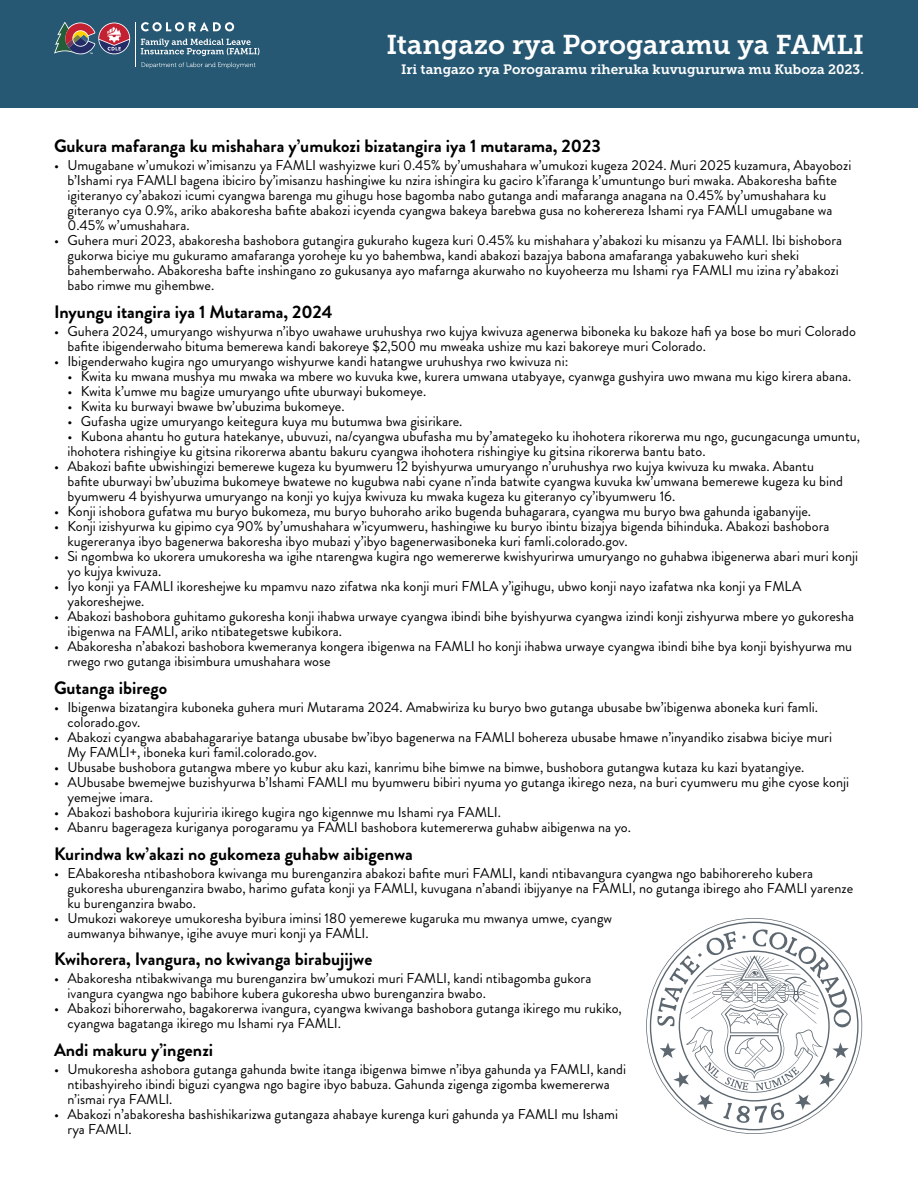
<style>
.page{position:relative;width:918px;height:1188px;background:#fff}
.page>*{position:absolute;margin:0;border:0;box-sizing:border-box;transform-origin:0 0}
.Paragraph__p{font:27px "Museo Slab 700";color:#fff}
.Heading_1__h1{font:700 18px "Brandon Grotesque";color:#000}
.Paragraph__p-2{font:14.25px/15px "Brandon Grotesque";color:#000}
.Paragraph__p-3{font:13.5px "Museo Slab 700";color:#fff}
</style>
<div class="page">
<svg style="left:646px;top:918px;width:216px;height:216px"></svg>
<svg style="left:650px;top:922px;width:209px;height:208px"></svg>
<div style="left:0;top:0;width:918px;height:108px;background:#265873"></div>
<svg style="left:141px;top:39px;width:119px;height:17px"></svg>
<svg style="left:141px;top:22px;width:93px;height:9px"></svg>
<hr style="left:135px;top:22px;width:1px;height:45px;background:#fff">
<svg style="left:141px;top:62px;width:114px;height:6px"></svg>
<svg style="left:54px;top:22px;width:75px;height:32px"></svg>
<p class="Paragraph__p" style="left:386px;top:30px;width:479px">Itangazo rya Porogaramu ya FAMLI</p>
<p class="Paragraph__p-3" style="left:401px;top:62px;width:464px">Iri tangazo rya Porogaramu riheruka kuvugururwa mu Kuboza 2023.</p>
<p class="Heading_1__h1" style="left:54px;top:133px;width:548px">Gukura mafaranga ku mishahara y’umukozi bizatangira iya 1 mutarama, 2023</p>
<p class="Paragraph__p-2" style="left:68px;top:158px;width:785px;text-indent:-14px">• Umugabane w’umukozi w’imisanzu ya FAMLI washyizwe kuri 0.45% by’umushahara w’umukozi kugeza 2024. Muri 2025 kuzamura, Abayobozi b’Ishami rya FAMLI bagena ibiciro by’imisanzu hashingiwe ku nzira ishingira ku gaciro k’ifaranga k’umuntungo buri mwaka. Abakoresha bafite igiteranyo cy’abakozi icumi cyangwa barenga mu gihugu hose bagomba nabo gutanga andi mafaranga anagana na 0.45% by’umushahara ku giteranyo cya 0.9%, ariko abakoresha bafite abakozi icyenda cyangwa bakeya barebwa gusa no koherereza Ishami rya FAMLI umugabane wa 0.45% w’umushahara.</p>
<p class="Paragraph__p-2" style="left:68px;top:233px;width:776px;text-indent:-14px">• Guhera muri 2023, abakoresha bashobora gutangira gukuraho kugeza kuri 0.45% ku mishahara y’abakozi ku misanzu ya FAMLI. Ibi bishobora gukorwa biciye mu gukuramo amafaranga yoroheje ku yo bahembwa, kandi abakozi bazajya babona amafaranga yabakuweho kuri sheki bahemberwaho. Abakoresha bafte inshingano zo gukusanya ayo mafarnga akurwaho no kuyoheerza mu Ishami rya FAMLI mu izina ry’abakozi babo rimwe mu gihembwe.</p>
<p class="Heading_1__h1" style="left:54px;top:299px;width:280px">Inyungu itangira iya 1 Mutarama, 2024</p>
<p class="Paragraph__p-2" style="left:68px;top:324px;width:790px;text-indent:-14px">• Guhera 2024, umuryango wishyurwa n’ibyo uwahawe uruhushya rwo kujya kwivuza agenerwa biboneka ku bakoze hafi ya bose bo muri Colorado bafite ibigenderwaho bituma bemerewa kandi bakoreye $2,500 mu mweaka ushize mu kazi bakoreye muri Colorado.</p>
<p class="Paragraph__p-2" style="left:54px;top:354px;width:516px">• Ibigenderwaho kugira ngo umuryango wishyurwe kandi hatangwe uruhushya rwo kwivuza ni:</p>
<p class="Paragraph__p-2" style="left:67px;top:369px;width:785px">• Kwita ku mwana mushya mu mwaka wa mbere wo kuvuka kwe, kurera umwana utabyaye, cyanwga gushyira uwo mwana mu kigo kirera abana.</p>
<p class="Paragraph__p-2" style="left:67px;top:384px;width:360px">• Kwita k’umwe mu bagize umuryango ufite uburwayi bukomeye.</p>
<p class="Paragraph__p-2" style="left:67px;top:399px;width:279px">• Kwita ku burwayi bwawe bw’ubuzima bukomeye.</p>
<p class="Paragraph__p-2" style="left:67px;top:414px;width:397px">• Gufasha ugize umuryango keitegura kuya mu butumwa bwa gisirikare.</p>
<p class="Paragraph__p-2" style="left:67px;top:429px;width:794px">• Kubona ahantu ho gutura hatekanye, ubuvuzi, na/cyangwa ubufasha mu by’amategeko ku ihohotera rikorerwa mu ngo, gucungacunga umuntu, ihohotera rishingiye ku gitsina rikorerwa abantu bakuru cyangwa ihohotera rishingiye ku gitsina rikorerwa bantu bato.</p>
<p class="Paragraph__p-2" style="left:68px;top:459px;width:777px;text-indent:-14px">• Abakozi bafite ubwishingizi bemerewe kugeza ku byumweru 12 byishyurwa umuryango n’uruhushya rwo kujya kwivuza ku mwaka. Abantu bafite uburwayi bw’ubuzima bukomeye bwatewe no kugubwa nabi cyane n’inda batwite cyangwa kuvuka kw’umwana bemerewe kugeza ku bind byumweru 4 byishyurwa umuryango na konji yo kujya kwivuza ku mwaka kugeza ku giteranyo cy’ibyumweru 16.</p>
<p class="Paragraph__p-2" style="left:54px;top:504px;width:759px">• Konji ishobora gufatwa mu buryo bukomeza, mu buryo buhoraho ariko bugenda buhagarara, cyangwa mu buryo bwa gahunda igabanyije.</p>
<p class="Paragraph__p-2" style="left:68px;top:519px;width:763px;text-indent:-14px">• Konji izishyurwa ku gipimo cya 90% by’umushahara w’icyumweru, hashingiwe ku buryo ibintu bizajya bigenda bihinduka. Abakozi bashobora kugereranya ibyo bagenerwa bakoresha ibyo mubazi y’ibyo bagenerwasiboneka kuri famli.colorado.gov.</p>
<p class="Paragraph__p-2" style="left:68px;top:549px;width:792px;text-indent:-14px">• Si ngombwa ko ukorera umukoresha wa igihe ntarengwa kugira ngo wemererwe kwishyurirwa umuryango no guhabwa ibigenerwa abari muri konji yo kujya kwivuza.</p>
<p class="Paragraph__p-2" style="left:68px;top:579px;width:736px;text-indent:-14px">• Iyo konji ya FAMLI ikoreshejwe ku mpamvu nazo zifatwa nka konji muri FMLA y’igihugu, ubwo konji nayo izafatwa nka konji ya FMLA yakoreshejwe.</p>
<p class="Paragraph__p-2" style="left:68px;top:609px;width:788px;text-indent:-14px">• Abakozi bashobora guhitamo gukoresha konji ihabwa urwaye cyangwa ibindi bihe byishyurwa cyangwa izindi konji zishyurwa mbere yo gukoresha ibigenwa na FAMLI, ariko ntibategetswe kubikora.</p>
<p class="Paragraph__p-2" style="left:68px;top:639px;width:786px;text-indent:-14px">• Abakoresha n’abakozi bashobora kwemeranya kongera ibigenwa na FAMLI ho konji ihabwa urwaye cyangwa ibindi bihe bya konji byishyurwa mu rwego rwo gutanga ibisimbura umushahara wose</p>
<p class="Heading_1__h1" style="left:54px;top:675px;width:115px">Gutanga ibirego</p>
<p class="Paragraph__p-2" style="left:68px;top:700px;width:752px;text-indent:-14px">• Ibigenwa bizatangira kuboneka guhera muri Mutarama 2024. Amabwiriza ku buryo bwo gutanga ubusabe bw’ibigenwa aboneka kuri famli. colorado.gov.</p>
<p class="Paragraph__p-2" style="left:68px;top:730px;width:766px;text-indent:-14px">• Abakozi cyangwa ababahagarariye batanga ubusabe bw’ibyo bagenerwa na FAMLI bohereza ubusabe hmawe n’inyandiko zisabwa biciye muri<br>My FAMLI+, iboneka kuri famil.colorado.gov.</p>
<p class="Paragraph__p-2" style="left:54px;top:760px;width:752px">• Ubusabe bushobora gutangwa mbere yo kubur aku kazi, kanrimu bihe bimwe na bimwe, bushobora gutangwa kutaza ku kazi byatangiye.</p>
<p class="Paragraph__p-2" style="left:68px;top:775px;width:783px;text-indent:-14px">• AUbusabe bwemejwe buzishyurwa b’Ishami FAMLI mu byumweru bibiri nyuma yo gutanga ikirego neza, na buri cyumweru mu gihe cyose konji yemejwe imara.</p>
<p class="Paragraph__p-2" style="left:54px;top:805px;width:449px">• Abakozi bashobora kujuriria ikirego kugira ngo kigennwe mu Ishami rya FAMLI.</p>
<p class="Paragraph__p-2" style="left:54px;top:820px;width:579px">• Abanru bagerageza kuriganya porogaramu ya FAMLI bashobora kutemererwa guhabw aibigenwa na yo.</p>
<p class="Heading_1__h1" style="left:54px;top:841px;width:360px">Kurindwa kw’akazi no gukomeza guhabw aibigenwa</p>
<p class="Paragraph__p-2" style="left:68px;top:865px;width:787px;text-indent:-14px">• EAbakoresha ntibashobora kwivanga mu burenganzira abakozi bafite muri FAMLI, kandi ntibavangura cyangwa ngo babihorereho kubera gukoresha uburenganzira bwabo, harimo gufata konji ya FAMLI, kuvugana n’abandi ibijyanye na FAMLI, no gutanga ibirego aho FAMLI yarenze ku burenganzira bwabo.</p>
<p class="Paragraph__p-2" style="left:68px;top:910px;width:546px;text-indent:-14px">• Umukozi wakoreye umukoresha byibura iminsi 180 yemerewe kugaruka mu mwanya umwe, cyangw aumwanya bihwanye, igihe avuye muri konji ya FAMLI.</p>
<p class="Heading_1__h1" style="left:54px;top:946px;width:320px">Kwihorera, Ivangura, no kwivanga birabujijwe</p>
<p class="Paragraph__p-2" style="left:68px;top:971px;width:525px;text-indent:-14px">• Abakoresha ntibakwivanga mu burenganzira bw’umukozi muri FAMLI, kandi ntibagomba gukora ivangura cyangwa ngo babihore kubera gukoresha ubwo burenganzira bwabo.</p>
<p class="Paragraph__p-2" style="left:68px;top:1001px;width:556px;text-indent:-14px">• Abakozi bihorerwaho, bagakorerwa ivangura, cyangwa kwivanga bashobora gutanga ikirego mu rukiko, cyangwa bagatanga ikirego mu Ishami rya FAMLI.</p>
<p class="Heading_1__h1" style="left:54px;top:1037px;width:161px">Andi makuru y’ingenzi</p>
<p class="Paragraph__p-2" style="left:68px;top:1062px;width:560px;text-indent:-14px">• Umukoresha ashobora gutanga gahunda bwite itanga ibigenwa bimwe n’ibya gahunda ya FAMLI, kandi ntibashyireho ibindi biguzi cyangwa ngo bagire ibyo babuza. Gahunda zigenga zigomba kwemererwa n’ismai rya FAMLI.</p>
<p class="Paragraph__p-2" style="left:68px;top:1107px;width:552px;text-indent:-14px">• Abakozi n’abakoresha bashishikarizwa gutangaza ahabaye kurenga kuri gahunda ya FAMLI mu Ishami rya FAMLI.</p>
</div>
